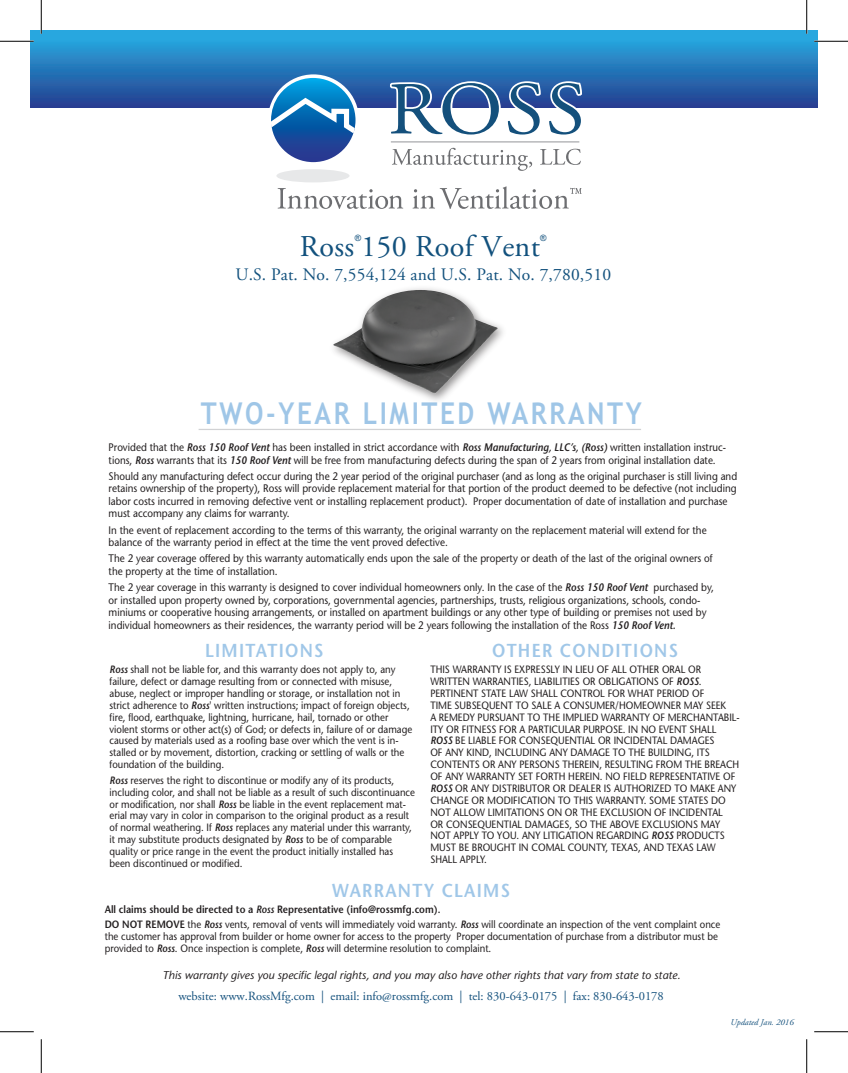
<style>
.page{position:relative;width:848px;height:1073px;background:#fff}
.page>*{position:absolute;margin:0;border:0;box-sizing:border-box;transform-origin:0 0}
.t1{font:30.12px "Adobe Garamond Pro";letter-spacing:.01em;color:#12517d}
.t2{font:700 30px "Trebuchet MS";letter-spacing:.1em;color:#9fc6e7;scale:.87 1}
.t3{font:600 18.75px "Stone Sans";letter-spacing:.075em;color:#a0c7e8;scale:.9 1}
.t4{font:17.5px "Adobe Garamond Pro";letter-spacing:.01em;color:#12517d}
.t5{font:12.5px "Adobe Garamond Pro";color:#13507c}
.t6{font:italic 11.25px "Stone Sans";color:#231f20}
.t7{font:11px/12.5px "Stone Sans";color:#231f20;scale:.9 1}
.t8{font:10.62px/11.9px "Stone Sans";color:#231f20;scale:.9 1}
.t9{font:italic 8.75px "Adobe Garamond Pro";color:#13507c}
.t10{font:8.62px "Arial";color:#12517d}
.s1{font-weight:600;font-style:italic}
.s2{font-weight:600}
</style>
<div class="page">
<div style="left:30px;top:30px;width:788px;height:78px;background:linear-gradient(to bottom,#28b2e6,#253e90)"></div>
<div style="left:276px;top:169px;width:73px;height:13px;background:#e7e8e9;border-radius:50%"></div>
<svg style="left:387px;top:79px;width:197px;height:56px"></svg>
<hr style="left:391px;top:142px;width:188px;height:1px;background:#939598">
<svg style="left:392px;top:148px;width:140px;height:23px"></svg>
<svg style="left:540px;top:149px;width:41px;height:16px"></svg>
<svg style="left:277px;top:188px;width:126px;height:21px"></svg>
<svg style="left:412px;top:186px;width:169px;height:23px"></svg>
<svg style="left:250px;top:78px;width:126px;height:84px"></svg>
<hr style="left:198px;top:429px;width:443px;height:1px;background:#d1d2d4">
<img style="left:333px;top:290px;width:165px;height:103px">
<hr style="left:0;top:40px;width:34px;height:2px;background:#fff">
<hr style="left:814px;top:40px;width:34px;height:2px;background:#fff">
<hr style="left:40px;top:0;width:2px;height:34px;background:#fff">
<hr style="left:805px;top:0;width:2px;height:34px;background:#fff">
<hr style="left:0;top:41px;width:34px;height:1px;background:#000">
<hr style="left:814px;top:41px;width:34px;height:1px;background:#000">
<hr style="left:0;top:1031px;width:34px;height:1px;background:#000">
<hr style="left:814px;top:1031px;width:34px;height:1px;background:#000">
<hr style="left:41px;top:0;width:1px;height:34px;background:#000">
<hr style="left:41px;top:1039px;width:1px;height:33px;background:#000">
<hr style="left:806px;top:0;width:1px;height:34px;background:#000">
<hr style="left:806px;top:1039px;width:1px;height:33px;background:#000">
<p class="t10" style="left:354px;top:232px;width:8px">®</p>
<p class="t10" style="left:540px;top:232px;width:8px">®</p>
<h3 class="t4" style="left:235px;top:264px;width:377px">U.S. Pat. No. 7,554,124 and U.S. Pat. No. 7,780,510</h3>
<h1 class="t1" style="left:300px;top:228px;width:241px">Ross 150 Roof Vent</h1>
<h2 class="t2" style="left:201px;top:394px;width:508px">TWO-YEAR LIMITED WARRANTY</h2>
<p class="t7" style="left:109px;top:441px;width:687px">Provided that the <span class="s1">Ross 150 Roof Vent</span> has been installed in strict accordance with <span class="s1">Ross Manufacturing, LLC’s, (Ross)</span> written installation instruc&shy;tions, <span class="s1">Ross</span> warrants that its <span class="s1">150 Roof Vent</span> will be free from manufacturing defects during the span of 2 years from original installation date.</p>
<p class="t7" style="left:109px;top:470px;width:700px">Should any manufacturing defect occur during the 2 year period of the original purchaser (and as long as the original purchaser is still living and retains ownership of the property), Ross will provide replacement material for that portion of the product deemed to be defective (not including labor costs incurred in removing defective vent or installing replacement product). Proper documentation of date of installation and purchase must accompany any claims for warranty.</p>
<p class="t7" style="left:109px;top:523px;width:666px">In the event of replacement according to the terms of this warranty, the original warranty on the replacement material will extend for the balance of the warranty period in effect at the time the vent proved defective.</p>
<p class="t7" style="left:109px;top:552px;width:672px">The 2 year coverage offered by this warranty automatically ends upon the sale of the property or death of the last of the original owners of the property at the time of installation.</p>
<p class="t7" style="left:109px;top:581px;width:674px">The 2 year coverage in this warranty is designed to cover individual homeowners only. In the case of the <span class="s1">Ross 150 Roof Vent</span> purchased by, or installed upon property owned by, corporations, governmental agencies, partnerships, trusts, religious organizations, schools, condo&shy;miniums or cooperative housing arrangements, or installed on apartment buildings or any other type of building or premises not used by individual homeowners as their residences, the warranty period will be 2 years following the installation of the Ross <span class="s1">150 Roof Vent.</span></p>
<h3 class="t3" style="left:205px;top:639px;width:133px">LIMITATIONS</h3>
<p class="t8" style="left:110px;top:663px;width:338px"><span class="s1">Ross</span> shall not be liable for, and this warranty does not apply to, any failure, defect or damage resulting from or connected with misuse, abuse, neglect or improper handling or storage, or installation not in strict adherence to <span class="s1">Ross</span>' written instructions; impact of foreign objects, fire, flood, earthquake, lightning, hurricane, hail, tornado or other violent storms or other act(s) of God; or defects in, failure of or damage caused by materials used as a roofing base over which the vent is in&shy;stalled or by movement, distortion, cracking or settling of walls or the foundation of the building.</p>
<p class="t8" style="left:110px;top:774px;width:341px"><span class="s1">Ross</span> reserves the right to discontinue or modify any of its products, including color, and shall not be liable as a result of such discontinuance or modification, nor shall <span class="s1">Ross</span> be liable in the event replacement mat&shy;erial may vary in color in comparison to the original product as a result of normal weathering. If <span class="s1">Ross</span> replaces any material under this warranty, it may substitute products designated by <span class="s1">Ross</span> to be of comparable quality or price range in the event the product initially installed has been discontinued or modified.</p>
<h3 class="t3" style="left:492px;top:639px;width:208px">OTHER CONDITIONS</h3>
<p class="t8" style="left:430px;top:663px;width:345px">THIS WARRANTY IS EXPRESSLY IN LIEU OF ALL OTHER ORAL OR WRITTEN WARRANTIES, LIABILITIES OR OBLIGATIONS OF <span class="s1">ROSS</span>.<br>PERTINENT STATE LAW SHALL CONTROL FOR WHAT PERIOD OF<br>TIME SUBSEQUENT TO SALE A CONSUMER/HOMEOWNER MAY SEEK<br>A REMEDY PURSUANT TO THE IMPLIED WARRANTY OF MERCHANTABIL-ITY OR FITNESS FOR A PARTICULAR PURPOSE. IN NO EVENT SHALL <span class="s1">ROSS</span> BE LIABLE FOR CONSEQUENTIAL OR INCIDENTAL DAMAGES<br>OF ANY KIND, INCLUDING ANY DAMAGE TO THE BUILDING, ITS CONTENTS OR ANY PERSONS THEREIN, RESULTING FROM THE BREACH OF ANY WARRANTY SET FORTH HEREIN. NO FIELD REPRESENTATIVE OF <span class="s1">ROSS</span> OR ANY DISTRIBUTOR OR DEALER IS AUTHORIZED TO MAKE ANY CHANGE OR MODIFICATION TO THIS WARRANTY. SOME STATES DO NOT ALLOW LIMITATIONS ON OR THE EXCLUSION OF INCIDENTAL<br>OR CONSEQUENTIAL DAMAGES, SO THE ABOVE EXCLUSIONS MAY NOT APPLY TO YOU. ANY LITIGATION REGARDING <span class="s1">ROSS</span> PRODUCTS MUST BE BROUGHT IN COMAL COUNTY, TEXAS, AND TEXAS LAW SHALL APPLY.</p>
<h3 class="t3" style="left:332px;top:879px;width:199px">WARRANTY CLAIMS</h3>
<p class="t8" style="left:105px;top:901px;width:685px;line-height:15.6px"><span class="s2">All claims should be directed to a</span> <span class="s1">Ross</span> <span class="s2">Representative (info@rossmfg.com).<br>DO NOT REMOVE</span> the <span class="s1">Ross</span> vents, removal of vents will immediately void warranty. <span class="s1">Ross</span> will coordinate an inspection of the vent complaint once</p>
<p class="t8" style="left:105px;top:930px;width:683px">the customer has approval from builder or home owner for access to the property Proper documentation of purchase from a distributor must be provided to <span class="s1">Ross</span>. Once inspection is complete, <span class="s1">Ross</span> will determine resolution to complaint.</p>
<p class="t5" style="left:178px;top:988px;width:487px">website: www.RossMfg.com | email: info@rossmfg.com | tel: 830-643-0175 | fax: 830-643-0178</p>
<p class="t6" style="left:162px;top:968px;width:519px">This warranty gives you specific legal rights, and you may also have other rights that vary from state to state.</p>
<p class="t9" style="left:730px;top:1016px;width:65px">Updated Jan. 2016</p>
</div>
